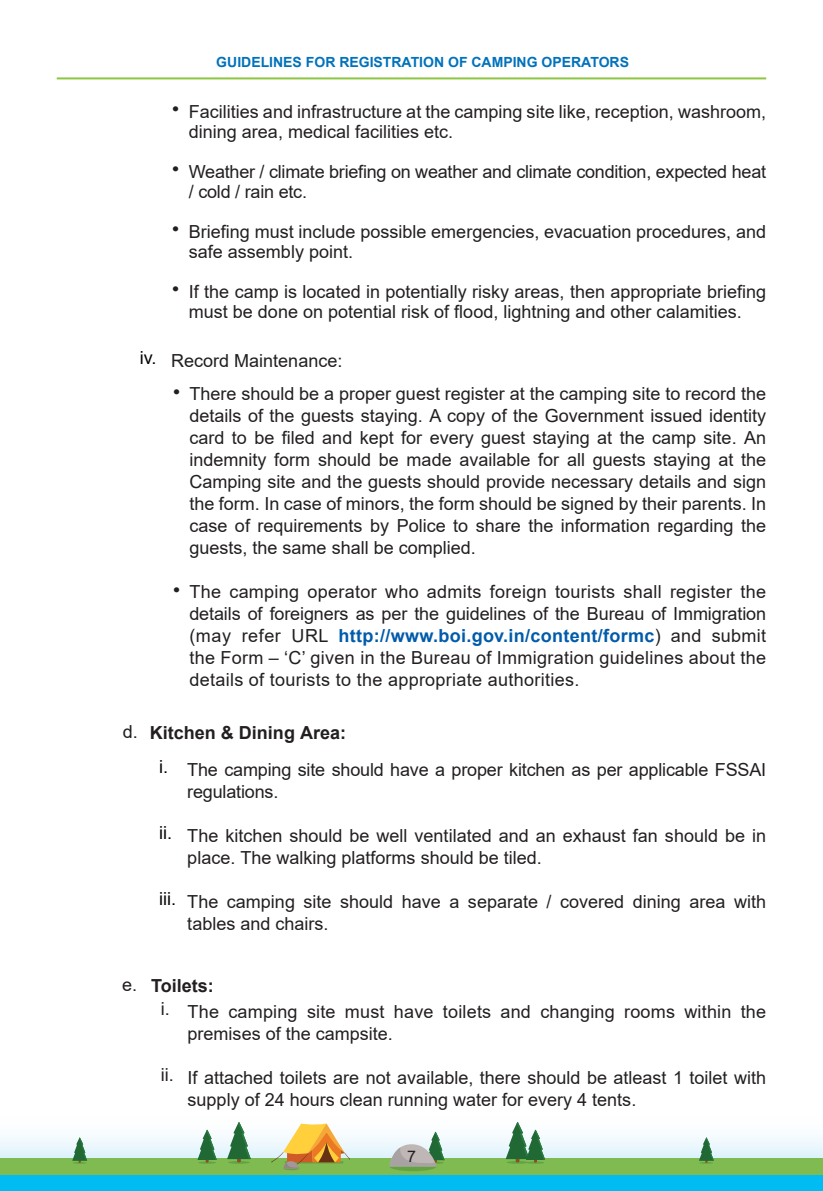
<style>
.page{position:relative;width:823px;height:1191px;background:#fff}
.page>*{position:absolute;margin:0;border:0;box-sizing:border-box;transform-origin:0 0}
.t1{font:18px/22px "Arial";color:#231f20}
.t2{font:700 18px "Arial";color:#231f20}
.t3{font:18px "Arial";color:#010101}
.t4{font:16px "Arial";color:#231f20}
.t5{font:700 14px "Arial";color:#0072bc}
.s1{font-weight:700;color:#005baa}
.s2{font-weight:400}
</style>
<div class="page">
<hr style="left:57px;top:77px;width:708px;height:2px;background:#8dc63f">
<svg style="left:0;top:1137px;width:822px;height:21px"></svg>
<div style="left:0;top:1173px;width:822px;height:18px;background:#00bcf2"></div>
<div style="left:0;top:1158px;width:822px;height:17px;background:#7fbb51"></div>
<hr style="left:228px;top:1161px;width:22px;height:2px;background:#63a343;border-radius:50%">
<svg style="left:227px;top:1122px;width:23px;height:40px"></svg>
<svg style="left:197px;top:1129px;width:20px;height:34px"></svg>
<svg style="left:505px;top:1122px;width:40px;height:41px"></svg>
<svg style="left:72px;top:1137px;width:15px;height:26px"></svg>
<svg style="left:698px;top:1137px;width:15px;height:26px"></svg>
<hr style="left:283px;top:1167px;width:16px;height:3px;background:#63a343;border-radius:50%">
<svg style="left:271px;top:1123px;width:78px;height:45px"></svg>
<svg style="left:389px;top:1161px;width:47px;height:10px"></svg>
<svg style="left:389px;top:1131px;width:55px;height:35px"></svg>
<p class="t2" style="left:172px;top:96px;width:8px">•</p>
<p class="t2" style="left:172px;top:156px;width:8px">•</p>
<p class="t2" style="left:172px;top:216px;width:8px">•</p>
<p class="t2" style="left:172px;top:276px;width:8px">•</p>
<p class="t5" style="left:216px;top:52px;width:414px">GUIDELINES FOR REGISTRATION OF CAMPING OPERATORS</p>
<p class="t1" style="left:189px;top:101px;width:578px;line-height:20px">Facilities and infrastructure at the camping site like, reception, washroom, dining area, medical facilities etc.</p>
<p class="t1" style="left:189px;top:161px;width:578px;line-height:20px">Weather / climate briefing on weather and climate condition, expected heat / cold / rain etc.</p>
<p class="t1" style="left:189px;top:221px;width:578px;line-height:20px">Briefing must include possible emergencies, evacuation procedures, and safe assembly point.</p>
<p class="t1" style="left:189px;top:281px;width:578px;line-height:20px">If the camp is located in potentially risky areas, then appropriate briefing must be done on potential risk of flood, lightning and other calamities.</p>
<p class="t1" style="left:189px;top:344px;width:578px;line-height:33px;text-indent:-50px"><sup>iv.</sup> Record Maintenance:<br>There should be a proper guest register at the camping site to record the</p>
<p class="t1" style="left:189px;top:405px;width:578px;text-align:justify">details of the guests staying. A copy of the Government issued identity card to be filed and kept for every guest staying at the camp site. An indemnity form should be made available for all guests staying at the Camping site and the guests should provide necessary details and sign the form. In case of minors, the form should be signed by their parents. In case of requirements by Police to share the information regarding the guests, the same shall be complied.</p>
<p class="t1" style="left:189px;top:581px;width:578px;text-align:justify">The camping operator who admits foreign tourists shall register the details of foreigners as per the guidelines of the Bureau of Immigration (may refer URL <span class="s1">http://www.boi.gov.in/content/formc</span>) and submit the Form – ‘C’ given in the Bureau of Immigration guidelines about the details of tourists to the appropriate authorities.</p>
<p class="t2" style="left:173px;top:379px;width:8px">•</p>
<p class="t2" style="left:173px;top:577px;width:8px">•</p>
<p class="t2" style="left:123px;top:720px;width:224px"><span class="s2">d.</span> Kitchen &amp; Dining Area:</p>
<p class="t3" style="left:159px;top:754px;width:10px">i.</p>
<p class="t3" style="left:159px;top:820px;width:14px">ii.</p>
<p class="t3" style="left:159px;top:886px;width:18px">iii.</p>
<p class="t1" style="left:187px;top:758px;width:580px">The camping site should have a proper kitchen as per applicable FSSAI regulations.</p>
<p class="t1" style="left:187px;top:824px;width:580px">The kitchen should be well ventilated and an exhaust fan should be in place. The walking platforms should be tiled.</p>
<p class="t1" style="left:187px;top:890px;width:580px">The camping site should have a separate / covered dining area with tables and chairs.</p>
<p class="t2" style="left:122px;top:973px;width:93px"><span class="s2">e.</span> Toilets:</p>
<p class="t1" style="left:161px;top:997px;width:10px">i.</p>
<p class="t1" style="left:161px;top:1063px;width:14px">ii.</p>
<p class="t1" style="left:187px;top:1000px;width:579px">The camping site must have toilets and changing rooms within the premises of the campsite.</p>
<p class="t1" style="left:187px;top:1066px;width:579px">If attached toilets are not available, there should be atleast 1 toilet with supply of 24 hours clean running water for every 4 tents.</p>
<p class="t4" style="left:407px;top:1145px;width:10px">7</p>
</div>
